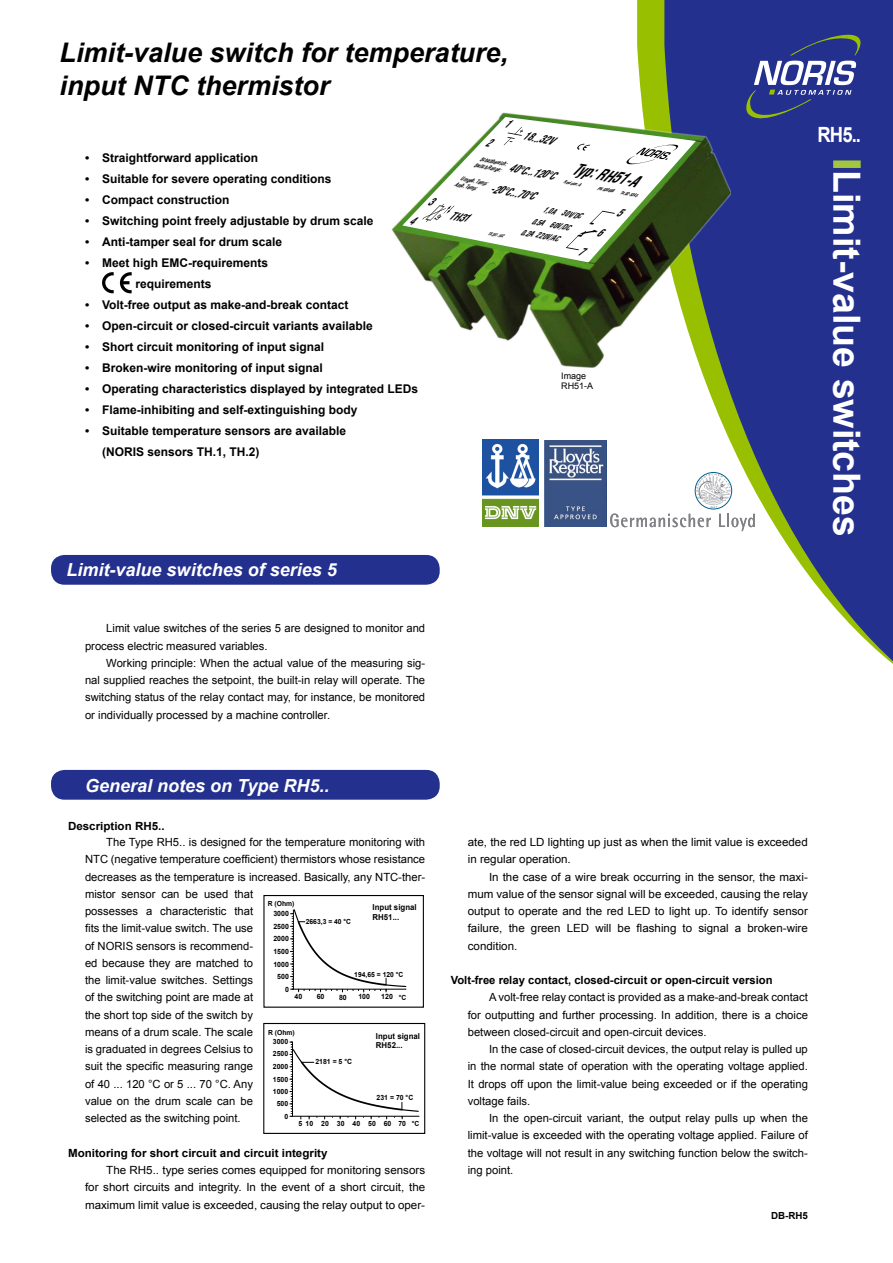
<style>
.page{position:relative;width:893px;height:1263px;background:#fff}
.page>*{position:absolute;margin:0;border:0;box-sizing:border-box;transform-origin:0 0}
.t1{font:700 37.5px "Arial";color:#fff}
.t2{font:italic 700 27px/32.4px "Arial";color:#000}
.t3{font:700 21px "Arial";color:#fff;scale:.88 1}
.t4{font:italic 700 18px "Arial";color:#fff}
.t5{font:italic 700 condensed 16.05px "Swiss 721 BT";color:#000;scale:.84 1}
.t6{font:700 12px/21px "Arial";color:#000;text-align:center}
.t7{font:11.25px/17.2px "Arial";color:#000;text-align:justify}
.t8{font:700 11.25px "Arial";color:#000}
.t9{font:italic 700 condensed 10.95px/23.5px "Swiss 721 BT";color:#000;scale:.84 1}
.t10{font:700 9.75px "Arial";color:#000}
.t11{font:9px/10.8px "Arial";color:#000}
.t12{font:700 8.1px/9.9px "Arial";color:#000;scale:.96 1}
.t13{font:700 8.1px/9.9px "Arial";color:#000}
.t14{font:italic 700 condensed 7.95px/13.5px "Swiss 721 BT";color:#000;scale:.84 1}
.t15{font:700 7.2px "Arial";color:#000}
.t16{font:700 7.2px "Arial";color:#000;scale:.96 1}
.t17{font:700 7.05px "Arial";color:#000;scale:.96 1}
.t18{font:700 7.05px "Arial";color:#000}
.t19{font:italic 700 condensed 5.7px "Swiss 721 BT";color:#000;scale:.84 1}
.t20{font:italic 700 condensed 4.5px "Swiss 721 BT";color:#000;scale:.84 1}
.t21{font:italic 700 condensed 4.2px "Swiss 721 BT";color:#000;scale:.84 1}
</style>
<div class="page">
<svg style="left:637px;top:0;width:27px;height:112px;background:#9ec30f"></svg>
<svg style="left:664px;top:0;width:229px;height:664px;fill:#23308e"></svg>
<div style="left:51px;top:555px;width:389px;height:30px;background:#23308e;border-radius:13px"></div>
<div style="left:51px;top:770px;width:389px;height:30px;background:#23308e;border-radius:13px"></div>
<div style="left:833px;top:160px;width:28px;height:8px;background:#a3c63e"></div>
<svg style="left:790px;top:30px;width:78px;height:25px;background:#2d3d80"></svg>
<svg style="left:744px;top:61px;width:112px;height:63px"></svg>
<img style="left:391px;top:112px;width:339px;height:255px">
<svg style="left:120px;top:272px;width:12px;height:21px"></svg>
<svg style="left:102px;top:272px;width:12px;height:21px"></svg>
<div style="left:263px;top:895px;width:161px;height:113px;border:1px solid #000"></div>
<svg style="left:290px;top:909px;width:117px;height:83px"></svg>
<div style="left:263px;top:1023px;width:162px;height:111px;border:1px solid #000"></div>
<svg style="left:290px;top:1042px;width:129px;height:77px"></svg>
<img style="left:482px;top:439px;width:56px;height:87px">
<div style="left:695px;top:472px;width:37px;height:37px;border:1px solid #00608c;border-radius:50%"></div>
<svg style="left:610px;top:474px;width:145px;height:57px"></svg>
<img style="left:544px;top:440px;width:62px;height:86px">
<svg style="left:402px;top:117px;width:294px;height:145px"></svg>
<h2 class="t2" style="left:60px;top:37px;width:450px">Limit-value switch for temperature, input NTC thermistor</h2>
<p class="t9" style="left:525px;top:124px;width:38px;rotate:10deg">18...32V</p>
<p class="t6" style="left:85px;top:147px;width:175px">• Straightforward application</p>
<p class="t6" style="left:85px;top:168px;width:248px">• Suitable for severe operating conditions</p>
<p class="t6" style="left:85px;top:189px;width:146px">• Compact construction</p>
<p class="t6" style="left:85px;top:210px;width:290px">• Switching point freely adjustable by drum scale</p>
<p class="t6" style="left:85px;top:231px;width:199px">• Anti-tamper seal for drum scale</p>
<p class="t6" style="left:85px;top:252px;width:185px">• Meet high EMC-requirements requirements</p>
<p class="t6" style="left:85px;top:294px;width:265px">• Volt-free output as make-and-break contact</p>
<p class="t6" style="left:85px;top:315px;width:289px">• Open-circuit or closed-circuit variants available</p>
<p class="t6" style="left:85px;top:336px;width:241px">• Short circuit monitoring of input signal</p>
<p class="t6" style="left:85px;top:357px;width:239px">• Broken-wire monitoring of input signal</p>
<p class="t6" style="left:85px;top:378px;width:335px">• Operating characteristics displayed by integrated LEDs</p>
<p class="t6" style="left:85px;top:399px;width:274px">• Flame-inhibiting and self-extinguishing body</p>
<p class="t6" style="left:102px;top:420px;width:246px;text-align:left;text-indent:-17px">• Suitable temperature sensors are available (NORIS sensors TH.1, TH.2)</p>
<p class="t19" style="left:480px;top:156px;width:34px;rotate:10deg">Schaltbereich:</p>
<p class="t19" style="left:474px;top:162px;width:34px;rotate:10deg">Switch.Range:</p>
<h3 class="t5" style="left:573px;top:160px;width:79px;rotate:10deg">Typ: RH51-A</h3>
<p class="t9" style="left:496px;top:153px;width:74px;text-indent:15px;rotate:10deg">40°C...120°C -20°C...70°C</p>
<p class="t19" style="left:461px;top:175px;width:33px;rotate:10deg">Umgeb. Temp:</p>
<p class="t20" style="left:564px;top:179px;width:22px;rotate:10deg">Revision: A</p>
<p class="t14" style="left:535px;top:201px;width:58px;text-indent:9px;rotate:10deg">1,0A 30V/DC<br>0,5A 60V/DC</p>
<p class="t14" style="left:522px;top:225px;width:47px;rotate:10deg">0,2A 220V/AC</p>
<p class="t19" style="left:455px;top:181px;width:28px;rotate:10deg">Amb. Temp:</p>
<p class="t20" style="left:598px;top:185px;width:21px;rotate:10deg">PN.030668</p>
<p class="t20" style="left:621px;top:190px;width:22px;rotate:10deg">Ta.02-5345</p>
<p class="t9" style="left:451px;top:203px;width:24px;rotate:10deg">TH31</p>
<p class="t21" style="left:488px;top:231px;width:20px;rotate:10deg">TS251-102</p>
<p class="t11" style="left:561px;top:370px;width:34px">Image<br>RH51-A</p>
<h3 class="t4" style="left:67px;top:558px;width:272px">Limit-value switches of series 5</h3>
<p class="t7" style="left:85px;top:620px;width:342px;text-indent:21px">Limit value switches of the series 5 are designed to monitor and process electric measured variables.</p>
<p class="t7" style="left:85px;top:654px;width:342px;text-indent:21px">Working principle: When the actual value of the measuring sig&shy;nal supplied reaches the setpoint, the built-in relay will operate. The switching status of the relay contact may, for instance, be monitored or individually processed by a machine controller.</p>
<h3 class="t3" style="left:817px;top:121px;width:51px">RH5..</h3>
<h1 class="t1" style="left:872px;top:170px;width:368px;rotate:90deg">Limit-value switches</h1>
<h3 class="t4" style="left:85px;top:773px;width:246px">General notes on Type RH5..</h3>
<p class="t8" style="left:68px;top:818px;width:98px">Description RH5..</p>
<p class="t7" style="left:85px;top:834px;width:342px;text-align:left;text-indent:21px">The Type RH5.. is designed for the temperature monitoring with NTC (negative temperature coefficient) thermistors whose resistance decreases as the temperature is increased. Basically, any NTC-ther&shy;mistor sensor can be used that<br>possesses a characteristic that<br>fits the limit-value switch. The use<br>of NORIS sensors is recommend-<br>ed because they are matched to<br>the limit-value switches. Settings<br>of the switching point are made at<br>the short top side of the switch by<br>means of a drum scale. The scale<br>is graduated in degrees Celsius to<br>suit the specific measuring range<br>of 40 ... 120 °C or 5 ... 70 °C. Any<br>value on the drum scale can be<br>selected as the switching point.</p>
<p class="t8" style="left:68px;top:1145px;width:261px">Monitoring for short circuit and circuit integrity</p>
<p class="t7" style="left:85px;top:1161px;width:342px;text-indent:21px">The RH5.. type series comes equipped for monitoring sensors for short circuits and integrity. In the event of a short circuit, the maximum limit value is exceeded, causing the relay output to oper-</p>
<p class="t17" style="left:268px;top:899px;width:29px">R (Ohm)</p>
<p class="t12" style="left:372px;top:902px;width:48px">Input signal<br>RH51...</p>
<p class="t16" style="left:273px;top:909px;width:18px">3000</p>
<p class="t17" style="left:306px;top:917px;width:49px">2663,3 = 40 °C</p>
<p class="t16" style="left:273px;top:921px;width:18px">2500</p>
<p class="t16" style="left:273px;top:934px;width:18px">2000</p>
<p class="t16" style="left:273px;top:946px;width:18px">1500</p>
<p class="t16" style="left:273px;top:959px;width:18px">1000</p>
<p class="t17" style="left:354px;top:969px;width:53px">194,65 = 120 °C</p>
<p class="t16" style="left:277px;top:971px;width:14px">500</p>
<p class="t16" style="left:285px;top:984px;width:6px">0</p>
<p class="t16" style="left:294px;top:992px;width:10px">40</p>
<p class="t16" style="left:317px;top:992px;width:10px">60</p>
<p class="t16" style="left:339px;top:992px;width:10px">80</p>
<p class="t16" style="left:358px;top:992px;width:14px">100</p>
<p class="t16" style="left:381px;top:992px;width:14px">120</p>
<p class="t17" style="left:399px;top:992px;width:9px">°C</p>
<p class="t18" style="left:268px;top:1027px;width:28px">R (Ohm)</p>
<p class="t13" style="left:376px;top:1031px;width:46px">Input signal<br>RH52...</p>
<p class="t15" style="left:273px;top:1036px;width:17px">3000</p>
<p class="t15" style="left:273px;top:1049px;width:17px">2500</p>
<p class="t15" style="left:315px;top:1056px;width:38px">2181 = 5 °C</p>
<p class="t15" style="left:273px;top:1061px;width:17px">2000</p>
<p class="t15" style="left:273px;top:1074px;width:17px">1500</p>
<p class="t15" style="left:273px;top:1086px;width:17px">1000</p>
<p class="t15" style="left:377px;top:1093px;width:38px">231 = 70 °C</p>
<p class="t15" style="left:277px;top:1098px;width:13px">500</p>
<p class="t15" style="left:284px;top:1111px;width:5px">0</p>
<p class="t15" style="left:298px;top:1118px;width:109px">5 10 20 30 40 50 60 70</p>
<p class="t18" style="left:412px;top:1119px;width:9px">°C</p>
<p class="t7" style="left:468px;top:834px;width:342px">ate, the red LD lighting up just as when the limit value is exceeded in regular operation.</p>
<p class="t7" style="left:468px;top:868px;width:342px;text-indent:21px">In the case of a wire break occurring in the sensor, the maxi&shy;mum value of the sensor signal will be exceeded, causing the relay output to operate and the red LED to light up. To identify sensor failure, the green LED will be flashing to signal a broken-wire condition.</p>
<p class="t8" style="left:451px;top:973px;width:323px">Volt-free relay contact, closed-circuit or open-circuit version</p>
<p class="t7" style="left:468px;top:989px;width:342px;text-indent:21px">A volt-free relay contact is provided as a make-and-break contact for outputting and further processing. In addition, there is a choice between closed-circuit and open-circuit devices.</p>
<p class="t7" style="left:468px;top:1041px;width:342px;text-indent:21px">In the case of closed-circuit devices, the output relay is pulled up in the normal state of operation with the operating voltage applied.<br>It drops off upon the limit-value being exceeded or if the operating voltage fails.</p>
<p class="t7" style="left:468px;top:1110px;width:342px;text-indent:21px">In the open-circuit variant, the output relay pulls up when the limit-value is exceeded with the operating voltage applied. Failure of the voltage will not result in any switching function below the switch&shy;ing point.</p>
<p class="t10" style="left:771px;top:1209px;width:38px">DB-RH5</p>
</div>
